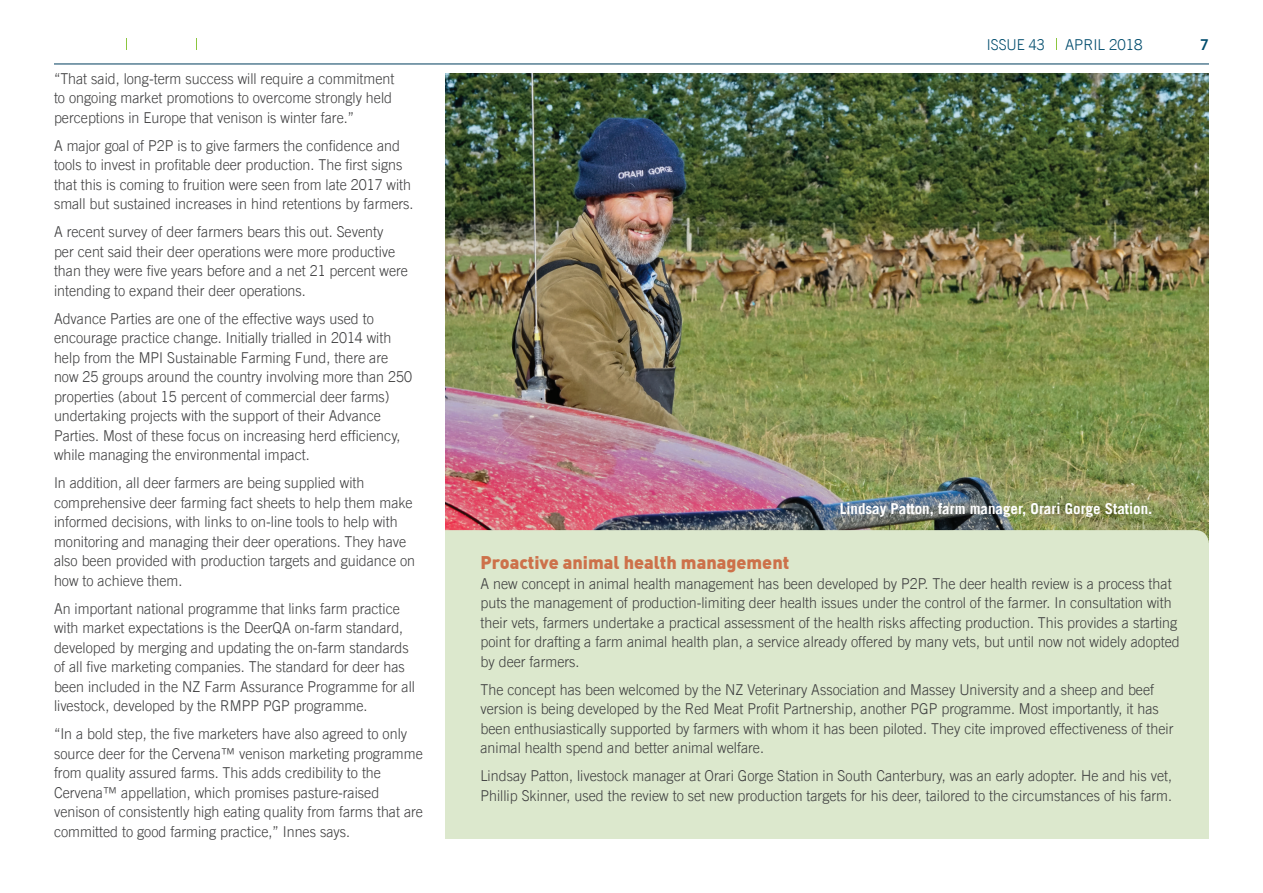
<style>
.page{position:relative;width:1263px;height:893px;background:#fff}
.page>*{position:absolute;margin:0;border:0;box-sizing:border-box;transform-origin:0 0}
.Head_3{font:900 18px "DIN";color:#cd714a}
.Body{font:300 15px/19.5px "Trade Gothic LT Std";color:#3e3e3f;scale:.95 1}
.Captions{font:700 15px "Trade Gothic LT Std";color:#fff}
.t1{font:300 15px "Trade Gothic LT Std";color:#004c6d}
.t2{font:300 15px "Trade Gothic LT Std";color:#004c6d;scale:.95 1}
.t3{font:15px "Trade Gothic LT Std Bd 2";color:#004c6d;scale:.95 1}
</style>
<div class="page">
<hr style="left:54px;top:64px;width:1155px;height:1px;background:#003e5e">
<img style="left:445px;top:73px;width:764px;height:457px">
<div style="left:445px;top:530px;width:764px;height:309px;background:#dce8cd"></div>
<p class="Body" style="left:54px;top:69px;width:360px">“That said, long-term success will require a commitment to ongoing market promotions to overcome strongly held perceptions in Europe that venison is winter fare.”</p>
<p class="Body" style="left:54px;top:136px;width:380px">A major goal of P2P is to give farmers the confidence and tools to invest in profitable deer production. The first signs that this is coming to fruition were seen from late 2017 with small but sustained increases in hind retentions by farmers.</p>
<p class="Body" style="left:54px;top:222px;width:374px">A recent survey of deer farmers bears this out. Seventy<br>per cent said their deer operations were more productive than they were five years before and a net 21 percent were intending to expand their deer operations.</p>
<p class="Body" style="left:54px;top:309px;width:378px">Advance Parties are one of the effective ways used to encourage practice change. Initially trialled in 2014 with help from the MPI Sustainable Farming Fund, there are now 25 groups around the country involving more than 250 properties (about 15 percent of commercial deer farms) undertaking projects with the support of their Advance Parties. Most of these focus on increasing herd efficiency, while managing the environmental impact.</p>
<p class="Body" style="left:54px;top:473px;width:382px">In addition, all deer farmers are being supplied with comprehensive deer farming fact sheets to help them make informed decisions, with links to on-line tools to help with monitoring and managing their deer operations. They have also been provided with production targets and guidance on how to achieve them.</p>
<p class="Body" style="left:54px;top:599px;width:382px">An important national programme that links farm practice with market expectations is the DeerQA on-farm standard, developed by merging and updating the on-farm standards of all five marketing companies. The standard for deer has been included in the NZ Farm Assurance Programme for all livestock, developed by the RMPP PGP programme.</p>
<p class="Body" style="left:54px;top:724px;width:390px">“In a bold step, the five marketers have also agreed to only source deer for the Cervena™ venison marketing programme from quality assured farms. This adds credibility to the Cervena™ appellation, which promises pasture-raised venison of consistently high eating quality from farms that are committed to good farming practice,” Innes says.</p>
<p class="t2" style="left:987px;top:36px;width:62px">ISSUE 43</p>
<p class="t1" style="left:1065px;top:36px;width:79px">APRIL 2018</p>
<p class="t3" style="left:1200px;top:35px;width:11px">7</p>
<p class="Captions" style="left:840px;top:499px;width:314px">Lindsay Patton, farm manager, Orari Gorge Station.</p>
<p class="Head_3" style="left:480px;top:551px;width:310px">Proactive animal health management</p>
<p class="Body" style="left:480px;top:574px;width:737px">A new concept in animal health management has been developed by P2P. The deer health review is a process that puts the management of production-limiting deer health issues under the control of the farmer. In consultation with their vets, farmers undertake a practical assessment of the health risks affecting production. This provides a starting point for drafting a farm animal health plan, a service already offered by many vets, but until now not widely adopted by deer farmers.</p>
<p class="Body" style="left:480px;top:680px;width:731px">The concept has been welcomed by the NZ Veterinary Association and Massey University and a sheep and beef version is being developed by the Red Meat Profit Partnership, another PGP programme. Most importantly, it has been enthusiastically supported by farmers with whom it has been piloted. They cite improved effectiveness of their animal health spend and better animal welfare.</p>
<p class="Body" style="left:480px;top:766px;width:729px">Lindsay Patton, livestock manager at Orari Gorge Station in South Canterbury, was an early adopter. He and his vet,<br>Phillip Skinner, used the review to set new production targets for his deer, tailored to the circumstances of his farm.</p>
</div>
